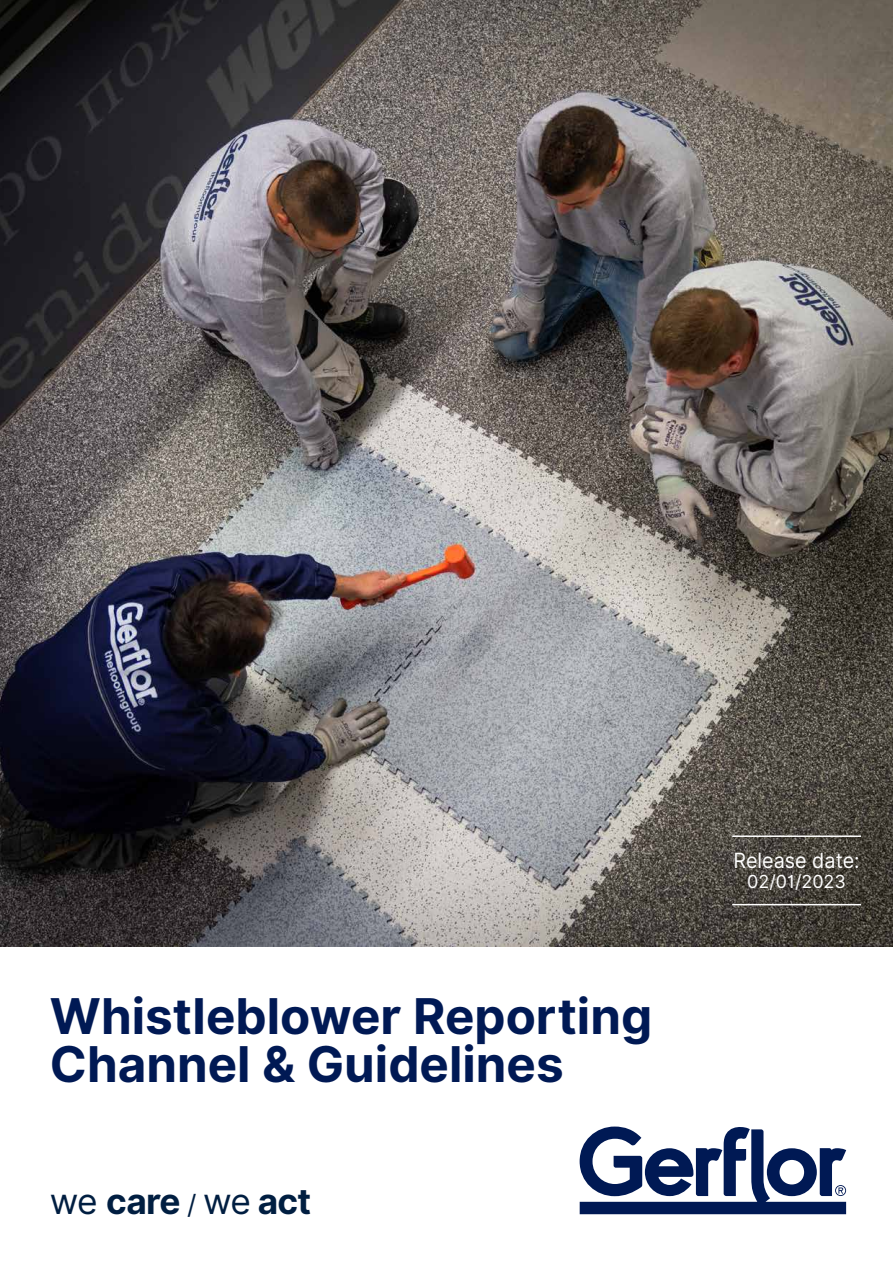
<style>
.page{position:relative;width:893px;height:1263px;background:#fff}
.page>*{position:absolute;margin:0;border:0;box-sizing:border-box;transform-origin:0 0}
.t1{font:700 49.35px/48px "Inter";color:#001954}
.t2{font:700 35.25px "Inter";letter-spacing:-.02em;color:#001e41}
.t3{font:21px "Inter";color:#fff;scale:.94 1}
.t4{font:18px "Inter";color:#fff}
.s1{font-weight:400}
.s2{font-weight:400;font-size:26.4px}
</style>
<div class="page">
<svg style="left:580px;top:1126px;width:266px;height:88px"></svg>
<img style="left:0;top:0;width:893px;height:946px">
<hr style="left:732px;top:904px;width:129px;height:1px;background:#fff">
<hr style="left:732px;top:835px;width:129px;height:2px;background:#fff">
<p class="t1" style="left:50px;top:993px;width:604px">Whistleblower Reporting<br>Channel &amp; Guidelines</p>
<p class="t2" style="left:50px;top:1176px;width:263px"><span class="s1">we</span> care <span class="s2">/</span> <span class="s1">we</span> act</p>
<p class="t3" style="left:734px;top:845px;width:136px">Release date:</p>
<p class="t4" style="left:747px;top:868px;width:100px">02/01/2023</p>
</div>
